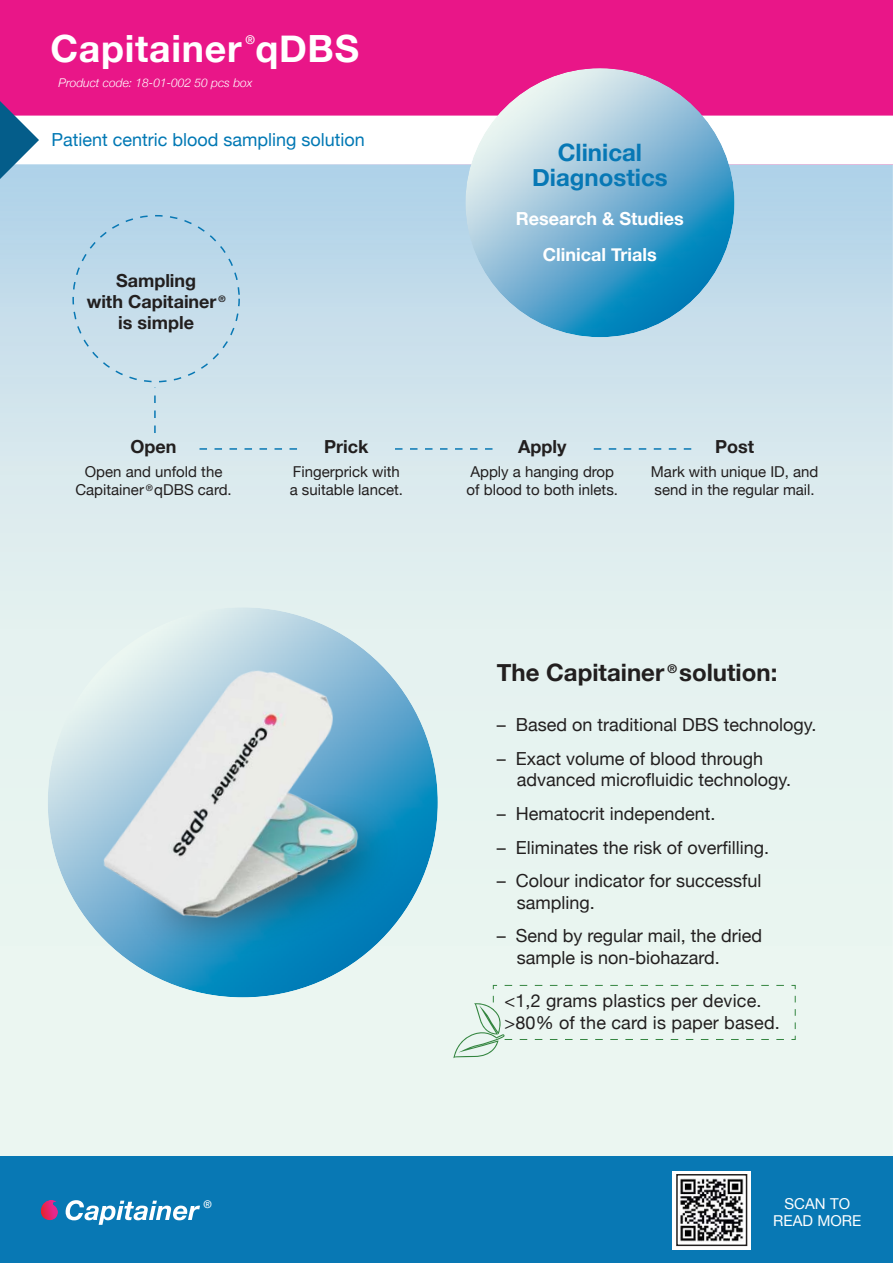
<style>
.page{position:relative;width:893px;height:1263px;background:#fff}
.page>*{position:absolute;margin:0;border:0;box-sizing:border-box;transform-origin:0 0}
.t1{font:700 37.5px "Helvetica Neue";letter-spacing:.02em;color:#fff}
.t2{font:700 24px "Helvetica Neue";color:#221f1f}
.t3{font:700 24px/24.8px "Helvetica Neue";color:#0778b5;text-align:center}
.t4{font:18px/21.6px "Helvetica Neue";color:#221f1f}
.t5{font:700 18px/21px "Helvetica Neue";color:#221f1f;text-align:center}
.t6{font:18px "Helvetica Neue";color:#0078b4}
.t7{font:700 18px/36.2px "Helvetica Neue";color:#fff;text-align:center}
.t8{font:15px/18px "Helvetica Neue";color:#221f1f}
.t9{font:15px/16.5px "Helvetica Neue";letter-spacing:.005em;color:#fff;text-align:center}
.t10{font:italic 300 12px "Helvetica Neue";color:#fff}
.t11{font:500 12px "Helvetica Neue";color:#fff}
.t12{font:500 10.5px "Helvetica Neue";color:#fff}
</style>
<div class="page">
<img style="left:0;top:164px;width:893px;height:993px">
<div style="left:0;top:0;width:893px;height:116px;background:#e91688"></div>
<svg style="left:0;top:101px;width:39px;height:78px"></svg>
<div style="left:0;top:1157px;width:893px;height:106px;background:#0878b4"></div>
<img style="left:41px;top:1200px;width:17px;height:20px">
<svg style="left:66px;top:1200px;width:134px;height:25px"></svg>
<div style="left:453px;top:985px;width:343px;height:73px;background:#ebf6f1"></div>
<img style="left:48px;top:607px;width:390px;height:390px">
<img style="left:44px;top:602px;width:385px;height:385px">
<img style="left:465px;top:68px;width:269px;height:269px">
<svg style="left:673px;top:1171px;width:78px;height:78px"></svg>
<div style="left:676px;top:1174px;width:71px;height:72px;border:2px solid #221f1f"></div>
<img style="left:680px;top:1178px;width:63px;height:64px">
<svg style="left:200px;top:448px;width:100px;height:2px"></svg>
<svg style="left:395px;top:448px;width:101px;height:2px"></svg>
<svg style="left:594px;top:448px;width:100px;height:2px"></svg>
<svg style="left:154px;top:388px;width:2px;height:45px"></svg>
<h1 class="t1" style="left:50px;top:34px;width:310px">Capitainer qDBS</h1>
<p class="t11" style="left:245px;top:32px;width:11px">®</p>
<p class="t10" style="left:59px;top:79px;width:195px">Product code: 18-01-002 50 pcs box</p>
<p class="t6" style="left:51px;top:133px;width:315px">Patient centric blood sampling solution</p>
<p class="t5" style="left:87px;top:272px;width:140px">Sampling<br>with Capitainer <sup>® </sup>is simple</p>
<p class="t5" style="left:131px;top:438px;width:48px">Open</p>
<p class="t8" style="left:75px;top:464px;width:158px;text-align:center">Open and unfold the<br>Capitainer <sup>®</sup> qDBS card.</p>
<p class="t5" style="left:324px;top:438px;width:46px">Prick</p>
<p class="t8" style="left:290px;top:464px;width:115px">Fingerprick with a suitable lancet.</p>
<h2 class="t3" style="left:532px;top:142px;width:137px">Clinical<br>Diagnostics</h2>
<p class="t7" style="left:516px;top:202px;width:170px">Research &amp; Studies<br>Clinical Trials</p>
<p class="t5" style="left:518px;top:438px;width:50px">Apply</p>
<p class="t8" style="left:467px;top:464px;width:153px">Apply a hanging drop of blood to both inlets.</p>
<p class="t5" style="left:715px;top:438px;width:41px">Post</p>
<p class="t8" style="left:651px;top:464px;width:169px">Mark with unique ID, and send in the regular mail.</p>
<h2 class="t2" style="left:497px;top:663px;width:282px">The Capitainer <sup>®</sup> solution:</h2>
<p class="t4" style="left:497px;top:716px;width:321px">– Based on traditional DBS technology.</p>
<p class="t4" style="left:517px;top:749px;width:276px;text-indent:-20px">– Exact volume of blood through advanced microfluidic technology.</p>
<p class="t4" style="left:497px;top:804px;width:220px">– Hematocrit independent.</p>
<p class="t4" style="left:497px;top:838px;width:274px">– Eliminates the risk of overfilling.</p>
<p class="t4" style="left:517px;top:872px;width:246px;text-indent:-20px">– Colour indicator for successful sampling.</p>
<p class="t4" style="left:517px;top:927px;width:247px;text-indent:-20px">– Send by regular mail, the dried sample is non-biohazard.</p>
<p class="t4" style="left:504px;top:992px;width:277px">&lt;1,2 grams plastics per device. &gt;80% of the card is paper based.</p>
<p class="t12" style="left:203px;top:1198px;width:10px">®</p>
<p class="t9" style="left:773px;top:1197px;width:90px">SCAN TO<br>READ MORE</p>
</div>
